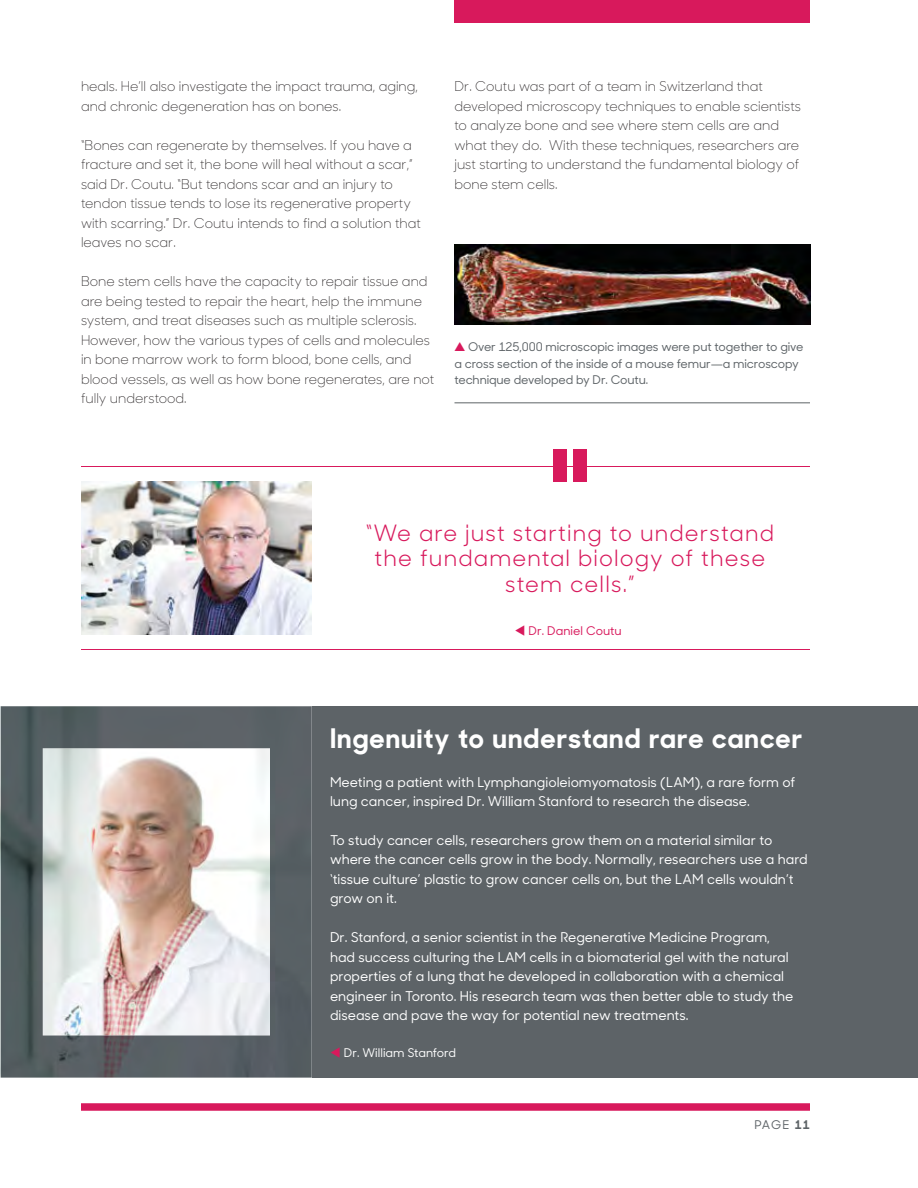
<style>
.page{position:relative;width:918px;height:1188px;background:#fff}
.page>*{position:absolute;margin:0;border:0;box-sizing:border-box;transform-origin:0 0}
.t1{font:700 27px "Sharp Sans No 1";letter-spacing:.04em;color:#fff}
.t2{font:22.5px/25.5px "Sharp Sans No 1";letter-spacing:.05em;color:#d8195c;text-align:center}
.t3{font:300 13.5px/19.5px "Sharp Sans No 1";color:#231f20}
.t4{font:500 13.5px/19.5px "Sharp Sans No 1";color:#fff}
.t5{font:500 12px/16.5px "Sharp Sans No 1";letter-spacing:-.01em;color:#5d6367}
.t6{font:500 12px "Sharp Sans No 1";color:#fff}
.t7{font:500 12px "Sharp Sans No 1";color:#d8195c}
.s1{color:#d8195c}
.s2{font-weight:700}
</style>
<div class="page">
<img style="left:1px;top:706px;width:310px;height:372px">
<div style="left:312px;top:706px;width:606px;height:372px;background:#5d6367"></div>
<hr style="left:455px;top:402px;width:355px;height:1px;background:#5d6367">
<img style="left:81px;top:481px;width:230px;height:154px">
<div style="left:455px;top:0;width:355px;height:22px;background:#d8195c"></div>
<hr style="left:81px;top:466px;width:729px;height:1px;background:#d8195c">
<hr style="left:81px;top:649px;width:729px;height:1px;background:#d8195c">
<div style="left:553px;top:449px;width:14px;height:33px;background:#d8195c"></div>
<div style="left:573px;top:449px;width:14px;height:33px;background:#d8195c"></div>
<img style="left:455px;top:244px;width:355px;height:80px">
<div style="left:81px;top:1103px;width:729px;height:8px;background:#d8195c"></div>
<p class="t3" style="left:81px;top:78px;width:338px">heals. He’ll also investigate the impact trauma, aging, and chronic degeneration has on bones.</p>
<p class="t3" style="left:81px;top:137px;width:342px">“Bones can regenerate by themselves. If you have a fracture and set it, the bone will heal without a scar,” said Dr. Coutu. “But tendons scar and an injury to tendon tissue tends to lose its regenerative property with scarring.” Dr. Coutu intends to find a solution that leaves no scar.</p>
<p class="t3" style="left:81px;top:273px;width:355px">Bone stem cells have the capacity to repair tissue and are being tested to repair the heart, help the immune system, and treat diseases such as multiple sclerosis.<br>However, how the various types of cells and molecules in bone marrow work to form blood, bone cells, and blood vessels, as well as how bone regenerates, are not fully understood.</p>
<p class="t3" style="left:455px;top:78px;width:348px">Dr. Coutu was part of a team in Switzerland that developed microscopy techniques to enable scientists to analyze bone and see where stem cells are and what they do. With these techniques, researchers are just starting to understand the fundamental biology of bone stem cells.</p>
<p class="t5" style="left:455px;top:340px;width:351px"><span class="s1">▲</span> Over 125,000 microscopic images were put together to give a cross section of the inside of a mouse femur―a microscopy technique developed by Dr. Coutu.</p>
<h2 class="t2" style="left:366px;top:523px;width:410px">“We are just starting to understand the fundamental biology of these stem cells.”</h2>
<p class="t7" style="left:515px;top:626px;width:108px">◄ Dr. Daniel Coutu</p>
<h1 class="t1" style="left:330px;top:728px;width:474px">Ingenuity to understand rare cancer</h1>
<p class="t4" style="left:330px;top:773px;width:467px">Meeting a patient with Lymphangioleiomyomatosis (LAM), a rare form of lung cancer, inspired Dr. William Stanford to research the disease.</p>
<p class="t4" style="left:330px;top:832px;width:479px">To study cancer cells, researchers grow them on a material similar to where the cancer cells grow in the body. Normally, researchers use a hard ‘tissue culture’ plastic to grow cancer cells on, but the LAM cells wouldn’t grow on it.</p>
<p class="t4" style="left:330px;top:929px;width:465px">Dr. Stanford, a senior scientist in the Regenerative Medicine Program, had success culturing the LAM cells in a biomaterial gel with the natural properties of a lung that he developed in collaboration with a chemical engineer in Toronto. His research team was then better able to study the disease and pave the way for potential new treatments.</p>
<p class="t6" style="left:330px;top:1048px;width:128px"><span class="s1">◄</span> Dr. William Stanford</p>
<p class="t5" style="left:754px;top:1118px;width:57px">PAGE <span class="s2">11</span></p>
</div>
